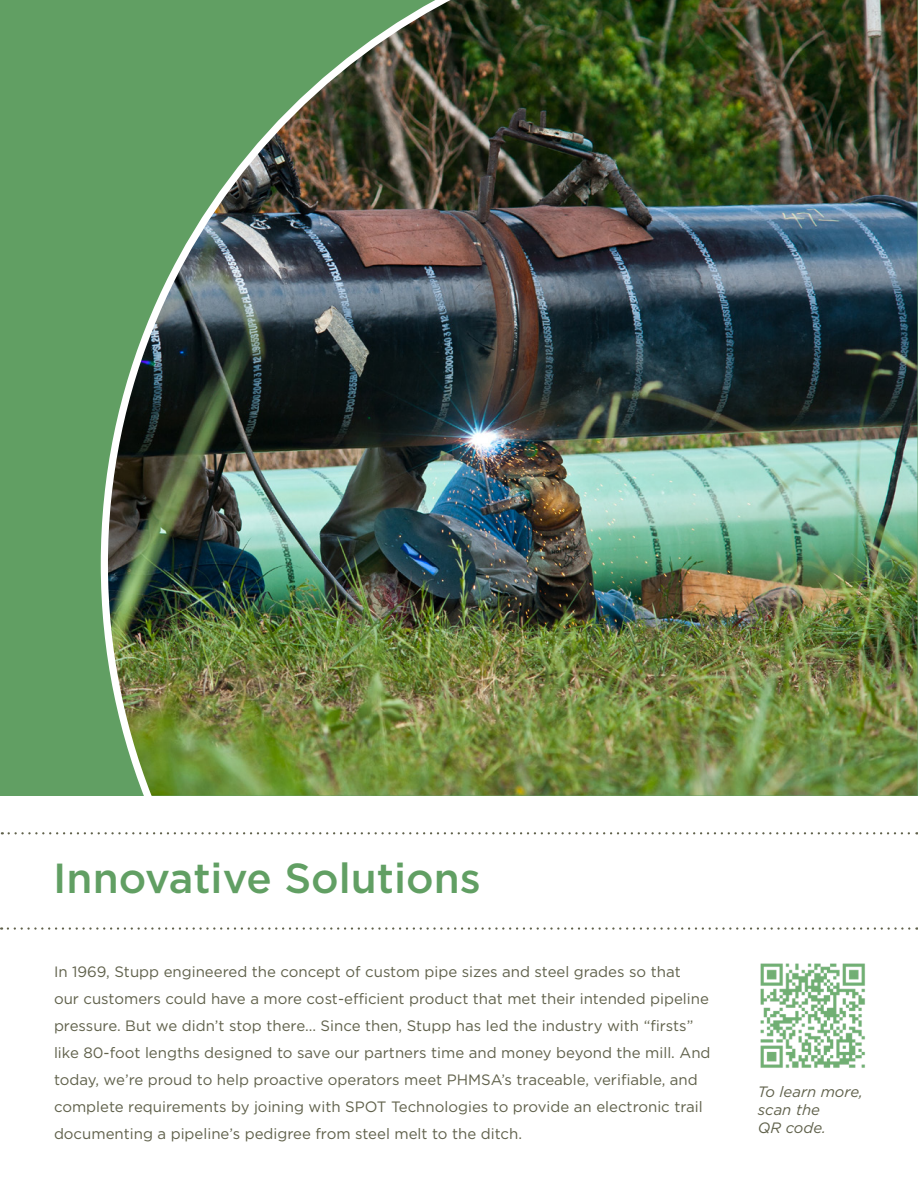
<style>
.page{position:relative;width:918px;height:1188px;background:#fff}
.page>*{position:absolute;margin:0;border:0;box-sizing:border-box;transform-origin:0 0}
.t1{font:500 42px "Gotham";color:#619f63}
.t2{font:15px/27px "Gotham";color:#60614b}
.t3{font:italic 15px/18px "Gotham";color:#60614b}
</style>
<div class="page">
<div style="left:0;top:0;width:918px;height:796px;background:#619f63"></div>
<img style="left:101px;top:0;width:817px;height:796px">
<svg style="left:8px;top:927px;width:909px;height:3px"></svg>
<svg style="left:9px;top:832px;width:908px;height:2px"></svg>
<img style="left:760px;top:963px;width:105px;height:105px">
<p class="t1" style="left:53px;top:851px;width:429px">Innovative Solutions</p>
<p class="t2" style="left:54px;top:958px;width:658px">In 1969, Stupp engineered the concept of custom pipe sizes and steel grades so that<br>our customers could have a more cost-efficient product that met their intended pipeline pressure. But we didn’t stop there... Since then, Stupp has led the industry with “firsts” like 80-foot lengths designed to save our partners time and money beyond the mill. And today, we’re proud to help proactive operators meet PHMSA’s traceable, verifiable, and complete requirements by joining with SPOT Technologies to provide an electronic trail documenting a pipeline’s pedigree from steel melt to the ditch.</p>
<p class="t3" style="left:758px;top:1083px;width:107px">To learn more, scan the<br>QR code.</p>
</div>
